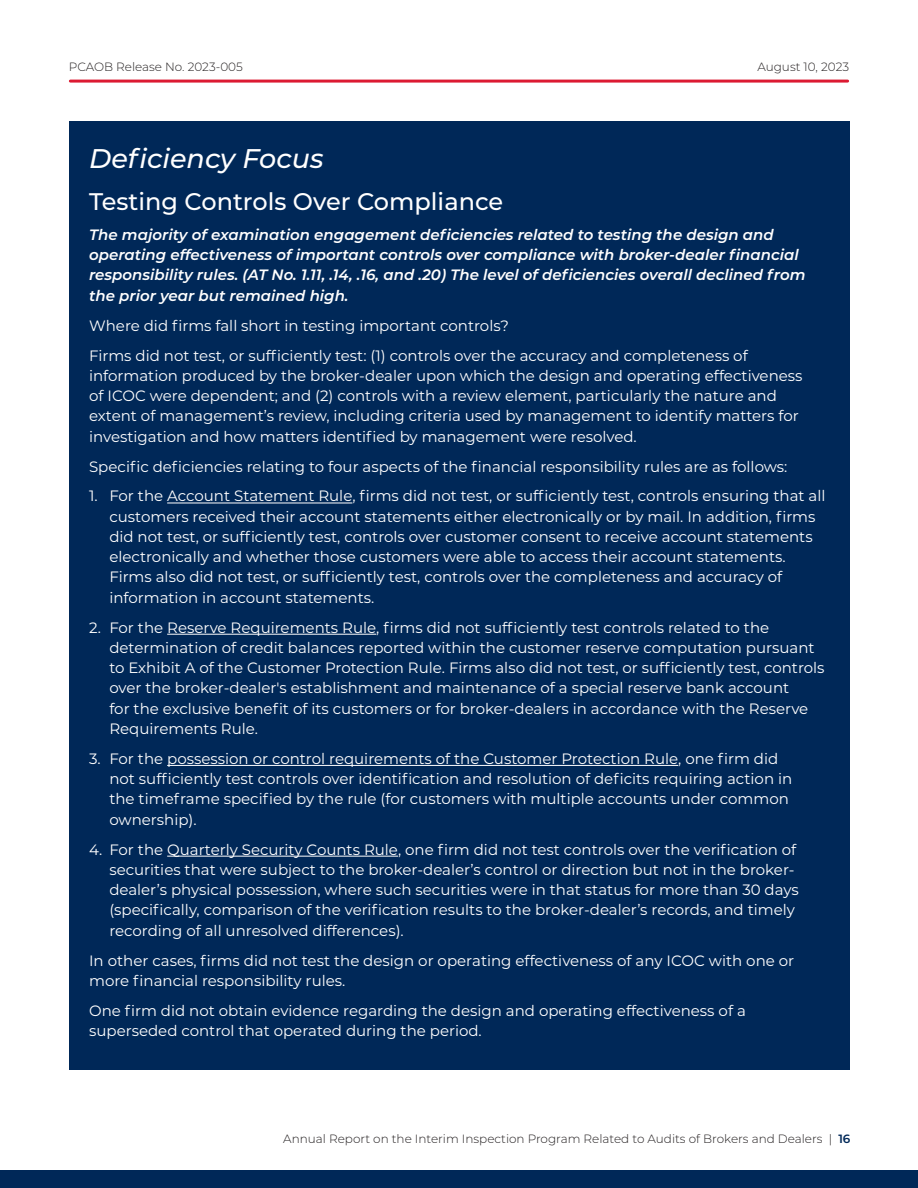
<style>
.page{position:relative;width:918px;height:1188px;background:#fff}
.page>*{position:absolute;margin:0;border:0;box-sizing:border-box;transform-origin:0 0}
.Call_Out_Header{font:italic 500 27px "Montserrat";color:#fff}
.Call_Out_Header-2{font:500 24px "Montserrat";color:#fff}
.Call_Out_Body_Copy{font:15px/20.2px "Montserrat";color:#fff}
.Call_Out_Body_Copy-2{font:italic 600 15px/20.2px "Montserrat";color:#fff}
.t1{font:300 12px "Montserrat";color:#231f20}
.s1{font-weight:600;color:#002858}
</style>
<div class="page">
<div style="left:0;top:1170px;width:918px;height:18px;background:#002858"></div>
<hr style="left:70px;top:80px;width:778px;height:3px;background:#dc1a32">
<div style="left:69px;top:122px;width:780px;height:948px;background:#002858"></div>
<hr style="left:167px;top:503px;width:185px;height:1px;background:#fff">
<hr style="left:167px;top:634px;width:209px;height:1px;background:#fff">
<hr style="left:167px;top:765px;width:511px;height:1px;background:#fff">
<hr style="left:167px;top:856px;width:231px;height:1px;background:#fff">
<p class="t1" style="left:69px;top:59px;width:176px">PCAOB Release No. 2023-005</p>
<p class="t1" style="left:757px;top:59px;width:93px">August 10, 2023</p>
<p class="Call_Out_Header" style="left:89px;top:139px;width:236px">Deficiency Focus</p>
<p class="Call_Out_Header-2" style="left:89px;top:185px;width:416px">Testing Controls Over Compliance</p>
<p class="Call_Out_Body_Copy-2" style="left:89px;top:224px;width:718px">The majority of examination engagement deficiencies related to testing the design and operating effectiveness of important controls over compliance with broker-dealer financial responsibility rules. (AT No. 1.11, .14, .16, and .20) The level of deficiencies overall declined from the prior year but remained high.</p>
<p class="Call_Out_Body_Copy" style="left:89px;top:315px;width:421px">Where did firms fall short in testing important controls?</p>
<p class="Call_Out_Body_Copy" style="left:89px;top:345px;width:715px">Firms did not test, or sufficiently test: (1) controls over the accuracy and completeness of information produced by the broker-dealer upon which the design and operating effectiveness of ICOC were dependent; and (2) controls with a review element, particularly the nature and extent of management’s review, including criteria used by management to identify matters for investigation and how matters identified by management were resolved.</p>
<p class="Call_Out_Body_Copy" style="left:89px;top:456px;width:700px">Specific deficiencies relating to four aspects of the financial responsibility rules are as follows:</p>
<p class="Call_Out_Body_Copy" style="left:109px;top:486px;width:718px;text-indent:-20px">1. For the Account Statement Rule, firms did not test, or sufficiently test, controls ensuring that all customers received their account statements either electronically or by mail. In addition, firms did not test, or sufficiently test, controls over customer consent to receive account statements electronically and whether those customers were able to access their account statements.<br>Firms also did not test, or sufficiently test, controls over the completeness and accuracy of information in account statements.</p>
<p class="Call_Out_Body_Copy" style="left:109px;top:617px;width:717px;text-indent:-20px">2. For the Reserve Requirements Rule, firms did not sufficiently test controls related to the determination of credit balances reported within the customer reserve computation pursuant to Exhibit A of the Customer Protection Rule. Firms also did not test, or sufficiently test, controls over the broker-dealer's establishment and maintenance of a special reserve bank account<br>for the exclusive benefit of its customers or for broker-dealers in accordance with the Reserve Requirements Rule.</p>
<p class="Call_Out_Body_Copy" style="left:109px;top:748px;width:684px;text-indent:-20px">3. For the possession or control requirements of the Customer Protection Rule, one firm did not sufficiently test controls over identification and resolution of deficits requiring action in the timeframe specified by the rule (for customers with multiple accounts under common ownership).</p>
<p class="Call_Out_Body_Copy" style="left:109px;top:839px;width:691px;text-indent:-20px">4. For the Quarterly Security Counts Rule, one firm did not test controls over the verification of securities that were subject to the broker-dealer’s control or direction but not in the broker&shy;dealer’s physical possession, where such securities were in that status for more than 30 days (specifically, comparison of the verification results to the broker-dealer’s records, and timely recording of all unresolved differences).</p>
<p class="Call_Out_Body_Copy" style="left:89px;top:950px;width:707px">In other cases, firms did not test the design or operating effectiveness of any ICOC with one or more financial responsibility rules.</p>
<p class="Call_Out_Body_Copy" style="left:89px;top:1000px;width:658px">One firm did not obtain evidence regarding the design and operating effectiveness of a superseded control that operated during the period.</p>
<p class="t1" style="left:283px;top:1130px;width:569px">Annual Report on the Interim Inspection Program Related to Audits of Brokers and Dealers | <span class="s1">16</span></p>
</div>
